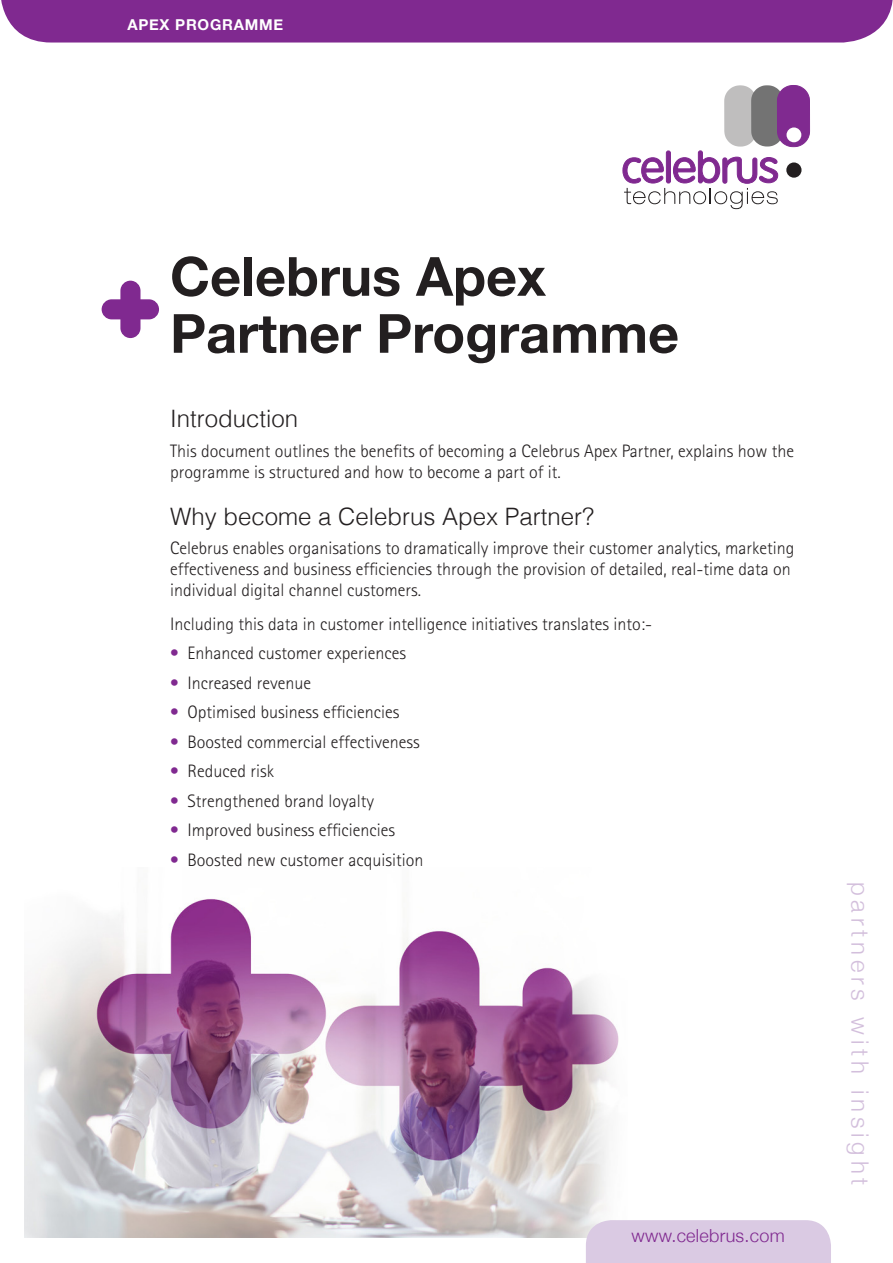
<style>
.page{position:relative;width:893px;height:1263px;background:#fff}
.page>*{position:absolute;margin:0;border:0;box-sizing:border-box;transform-origin:0 0}
.t1{font:700 54px/57px "Helvetica Neue";color:#231f20}
.sub_heads{font:300 24px "Helvetica";color:#231f20}
.t2{font:300 24px "Helvetica Neue";letter-spacing:.2em;color:#d3bfdc}
.body_text{font:300 18px/21px "Rotis Sans Serif";color:#231f20}
.t3{font:300 18px "Helvetica Neue";letter-spacing:.015em;color:#802990}
.t4{font:700 15px "Helvetica Neue";letter-spacing:.05em;color:#fff}
.s1{color:#802990}
</style>
<div class="page">
<img style="left:24px;top:899px;width:595px;height:339px">
<div style="left:1px;top:0;width:892px;height:43px;background:#802990"></div>
<div style="left:586px;top:1220px;width:245px;height:43px;background:#dacae3"></div>
<svg style="left:622px;top:85px;width:188px;height:124px"></svg>
<div style="left:786px;top:127px;width:15px;height:15px;background:#fff;border-radius:50%"></div>
<div style="left:786px;top:162px;width:15px;height:16px;background:#231f20;border-radius:50%"></div>
<div style="left:102px;top:299px;width:57px;height:20px;background:#802990;border-radius:10px"></div>
<div style="left:120px;top:281px;width:20px;height:57px;background:#802990;border-radius:10px"></div>
<p class="t4" style="left:127px;top:12px;width:157px">APEX PROGRAMME</p>
<p class="t1" style="left:170px;top:249px;width:510px">Celebrus Apex<br>Partner Programme</p>
<p class="sub_heads" style="left:170px;top:398px;width:130px">Introduction</p>
<p class="body_text" style="left:170px;top:440px;width:625px">This document outlines the benefits of becoming a Celebrus Apex Partner, explains how the programme is structured and how to become a part of it.</p>
<p class="sub_heads" style="left:170px;top:496px;width:426px">Why become a Celebrus Apex Partner?</p>
<p class="body_text" style="left:170px;top:537px;width:626px">Celebrus enables organisations to dramatically improve their customer analytics, marketing effectiveness and business efficiencies through the provision of detailed, real-time data on individual digital channel customers.</p>
<p class="body_text" style="left:170px;top:613px;width:483px">Including this data in customer intelligence initiatives translates into:-</p>
<p class="body_text" style="left:170px;top:643px;width:237px"><span class="s1">•</span> Enhanced customer experiences</p>
<p class="body_text" style="left:170px;top:672px;width:142px"><span class="s1">•</span> Increased revenue</p>
<p class="body_text" style="left:170px;top:702px;width:231px"><span class="s1">•</span> Optimised business efficiencies</p>
<p class="body_text" style="left:170px;top:731px;width:251px"><span class="s1">•</span> Boosted commercial effectiveness</p>
<p class="body_text" style="left:170px;top:761px;width:105px"><span class="s1">•</span> Reduced risk</p>
<p class="body_text" style="left:170px;top:790px;width:205px"><span class="s1">•</span> Strengthened brand loyalty</p>
<p class="body_text" style="left:170px;top:820px;width:226px"><span class="s1">•</span> Improved business efficiencies</p>
<p class="body_text" style="left:170px;top:849px;width:255px"><span class="s1">•</span> Boosted new customer acquisition</p>
<p class="t3" style="left:632px;top:1221px;width:155px">www.celebrus.com</p>
<h2 class="t2" style="left:879px;top:882px;width:305px;rotate:90deg">partners with insight</h2>
</div>
